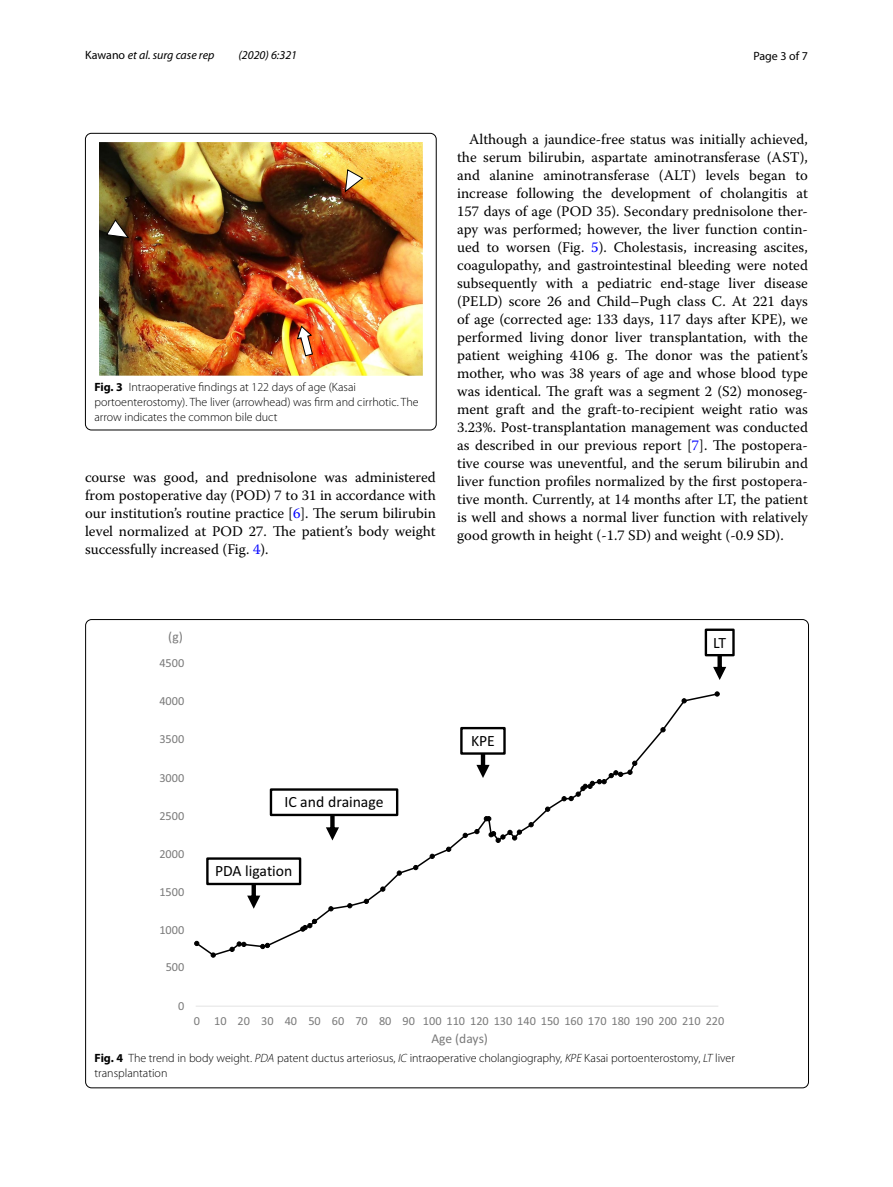
<style>
.page{position:relative;width:893px;height:1187px;background:#fff}
.page>*{position:absolute;margin:0;border:0;box-sizing:border-box;transform-origin:0 0}
.t1{font:15.75px "Calibri";color:#000}
.t2{font:14.7px/18px "Warnock Pro";color:#000;text-align:justify}
.t3{font:13.5px "Calibri";letter-spacing:-.005em;color:#7a7a7a}
.t4{font:12.3px "Calibri";color:#7a7a7a}
.t5{font:300 12px/15px "Myriad Pro";color:#000}
.t6{font:italic 12px "Myriad Pro";color:#000}
.t7{font:12px "Myriad Pro";color:#000}
.s1{font-style:normal}
.s2{font-weight:700}
.s3{color:#00f}
.s4{font-style:italic}
</style>
<div class="page">
<img style="left:99px;top:142px;width:323px;height:233px">
<svg style="left:106px;top:219px;width:23px;height:19px"></svg>
<svg style="left:297px;top:325px;width:16px;height:31px"></svg>
<svg style="left:345px;top:169px;width:18px;height:23px"></svg>
<div style="left:85px;top:133px;width:351px;height:297px;border:1px solid #000;border-radius:6px"></div>
<hr style="left:196px;top:1005px;width:522px;height:1px;background:#e3e3e3">
<svg style="left:196px;top:692px;width:523px;height:264px"></svg>
<svg style="left:194px;top:940px;width:5px;height:5px"></svg>
<svg style="left:211px;top:952px;width:5px;height:5px"></svg>
<svg style="left:230px;top:941px;width:16px;height:10px"></svg>
<svg style="left:260px;top:942px;width:10px;height:7px"></svg>
<svg style="left:300px;top:918px;width:17px;height:13px"></svg>
<svg style="left:328px;top:906px;width:6px;height:5px"></svg>
<svg style="left:347px;top:903px;width:5px;height:5px"></svg>
<svg style="left:364px;top:898px;width:5px;height:5px"></svg>
<svg style="left:380px;top:886px;width:5px;height:5px"></svg>
<svg style="left:397px;top:870px;width:5px;height:5px"></svg>
<svg style="left:413px;top:864px;width:5px;height:6px"></svg>
<svg style="left:430px;top:853px;width:5px;height:5px"></svg>
<svg style="left:446px;top:846px;width:5px;height:5px"></svg>
<svg style="left:463px;top:832px;width:5px;height:5px"></svg>
<svg style="left:474px;top:829px;width:5px;height:5px"></svg>
<svg style="left:484px;top:816px;width:7px;height:5px"></svg>
<svg style="left:489px;top:829px;width:33px;height:13px"></svg>
<svg style="left:529px;top:822px;width:5px;height:5px"></svg>
<svg style="left:545px;top:806px;width:5px;height:5px"></svg>
<svg style="left:562px;top:760px;width:75px;height:41px"></svg>
<svg style="left:660px;top:727px;width:6px;height:5px"></svg>
<svg style="left:682px;top:698px;width:5px;height:5px"></svg>
<svg style="left:715px;top:691px;width:5px;height:5px"></svg>
<svg style="left:326px;top:816px;width:13px;height:24px"></svg>
<div style="left:270px;top:788px;width:128px;height:28px;border:2px solid #000"></div>
<svg style="left:476px;top:754px;width:14px;height:24px"></svg>
<div style="left:460px;top:726px;width:46px;height:28px;border:2px solid #000"></div>
<svg style="left:713px;top:656px;width:13px;height:24px"></svg>
<div style="left:705px;top:628px;width:30px;height:28px;border:2px solid #000"></div>
<svg style="left:247px;top:885px;width:13px;height:23px"></svg>
<div style="left:206px;top:857px;width:95px;height:28px;border:2px solid #000"></div>
<p class="t6" style="left:85px;top:48px;width:131px"><span class="s1">Kawano</span> et al. surg case rep</p>
<p class="t6" style="left:238px;top:48px;width:60px">(2020) 6:321</p>
<p class="t7" style="left:753px;top:48px;width:56px">Page 3 of 7</p>
<p class="t5" style="left:94px;top:379px;width:326px"><span class="s2">Fig. 3</span> Intraoperative findings at 122 days of age (Kasai portoenterostomy). The liver (arrowhead) was firm and cirrhotic. The arrow indicates the common bile duct</p>
<p class="t2" style="left:85px;top:467px;width:352px">course was good, and prednisolone was administered from postoperative day (POD) 7 to 31 in accordance with our institution’s routine practice [<span class="s3">6</span>]. The serum bilirubin level normalized at POD 27. The patient’s body weight successfully increased (Fig. <span class="s3">4</span>).</p>
<p class="t2" style="left:457px;top:130px;width:352px;text-indent:12px">Although a jaundice-free status was initially achieved, the serum bilirubin, aspartate aminotransferase (AST), and alanine aminotransferase (ALT) levels began to increase following the development of cholangitis at 157 days of age (POD 35). Secondary prednisolone ther&shy;apy was performed; however, the liver function contin&shy;ued to worsen (Fig. <span class="s3">5</span>). Cholestasis, increasing ascites, coagulopathy, and gastrointestinal bleeding were noted subsequently with a pediatric end-stage liver disease (PELD) score 26 and Child–Pugh class C. At 221 days of age (corrected age: 133 days, 117 days after KPE), we performed living donor liver transplantation, with the patient weighing 4106 g. The donor was the patient’s mother, who was 38 years of age and whose blood type was identical. The graft was a segment 2 (S2) monoseg&shy;ment graft and the graft-to-recipient weight ratio was 3.23%. Post-transplantation management was conducted as described in our previous report [<span class="s3">7</span>]. The postopera&shy;tive course was uneventful, and the serum bilirubin and liver function profiles normalized by the first postopera&shy;tive month. Currently, at 14 months after LT, the patient is well and shows a normal liver function with relatively good growth in height (-1.7 SD) and weight (-0.9 SD).</p>
<p class="t3" style="left:168px;top:628px;width:16px">(g)</p>
<p class="t4" style="left:159px;top:655px;width:26px">4500</p>
<p class="t4" style="left:159px;top:693px;width:26px">4000</p>
<p class="t4" style="left:159px;top:731px;width:26px">3500</p>
<p class="t4" style="left:159px;top:769px;width:26px">3000</p>
<p class="t4" style="left:159px;top:807px;width:26px">2500</p>
<p class="t4" style="left:159px;top:845px;width:26px">2000</p>
<p class="t4" style="left:159px;top:883px;width:26px">1500</p>
<p class="t4" style="left:159px;top:921px;width:26px">1000</p>
<p class="t4" style="left:166px;top:959px;width:20px">500</p>
<p class="t4" style="left:178px;top:997px;width:8px">0</p>
<p class="t1" style="left:284px;top:792px;width:101px">IC and drainage</p>
<p class="t1" style="left:215px;top:861px;width:79px">PDA ligation</p>
<p class="t1" style="left:471px;top:730px;width:25px">KPE</p>
<p class="t1" style="left:713px;top:632px;width:15px">LT</p>
<p class="t4" style="left:194px;top:1013px;width:532px">0 10 20 30 40 50 60 70 80 90 100 110 120 130 140 150 160 170 180 190 200 210 220</p>
<p class="t3" style="left:431px;top:1029px;width:58px">Age (days)</p>
<p class="t5" style="left:95px;top:1050px;width:642px"><span class="s2">Fig. 4</span> The trend in body weight. <span class="s4">PDA</span> patent ductus arteriosus, <span class="s4">IC</span> intraoperative cholangiography, <span class="s4">KPE</span> Kasai portoenterostomy, <span class="s4">LT</span> liver transplantation</p>
</div>
